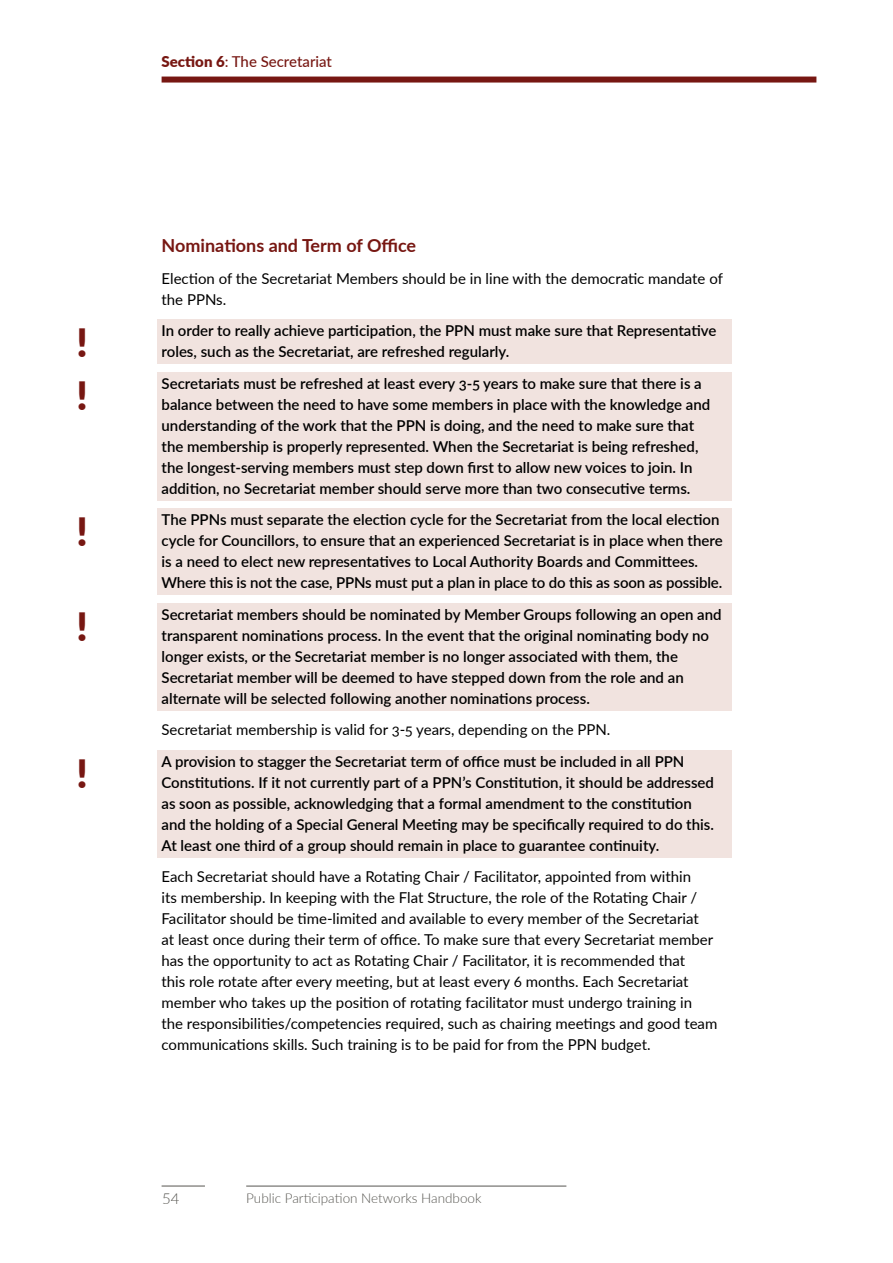
<style>
.page{position:relative;width:893px;height:1263px;background:#fff}
.page>*{position:absolute;margin:0;border:0;box-sizing:border-box;transform-origin:0 0}
.t1{font:900 39px "Lato";color:#771712}
.t2{font:700 18px "Lato";color:#771712}
.t3{font:600 15px/21px "Lato";color:#000}
.t4{font:15px/21px "Lato";color:#000}
.t5{font:500 15px "Lato";color:#771712}
.t6{font:300 15px "Lato";color:#575651}
.t7{font:300 13.5px "Lato";color:#575651}
.s1{font-weight:900}
</style>
<div class="page">
<hr style="left:162px;top:1186px;width:43px;height:1px;background:#575651">
<hr style="left:246px;top:1186px;width:320px;height:1px;background:#575651">
<div style="left:162px;top:77px;width:654px;height:6px;background:#771712"></div>
<div style="left:157px;top:320px;width:575px;height:44px;background:#f1e3df"></div>
<div style="left:157px;top:372px;width:575px;height:129px;background:#f1e3df"></div>
<div style="left:157px;top:509px;width:575px;height:86px;background:#f1e3df"></div>
<div style="left:157px;top:603px;width:575px;height:108px;background:#f1e3df"></div>
<div style="left:157px;top:750px;width:575px;height:108px;background:#f1e3df"></div>
<h1 class="t1" style="left:77px;top:313px;width:13px">!</h1>
<h1 class="t1" style="left:77px;top:366px;width:13px">!</h1>
<h1 class="t1" style="left:77px;top:502px;width:13px">!</h1>
<h1 class="t1" style="left:77px;top:597px;width:13px">!</h1>
<h1 class="t1" style="left:77px;top:744px;width:13px">!</h1>
<p class="t5" style="left:162px;top:51px;width:172px"><span class="s1">Section 6</span>: The Secretariat</p>
<p class="t2" style="left:162px;top:232px;width:256px">Nominations and Term of Office</p>
<p class="t4" style="left:162px;top:267px;width:563px">Election of the Secretariat Members should be in line with the democratic mandate of the PPNs.</p>
<p class="t3" style="left:162px;top:319px;width:556px">In order to really achieve participation, the PPN must make sure that Representative roles, such as the Secretariat, are refreshed regularly.</p>
<p class="t3" style="left:162px;top:372px;width:550px">Secretariats must be refreshed at least every 3-5 years to make sure that there is a balance between the need to have some members in place with the knowledge and understanding of the work that the PPN is doing, and the need to make sure that the membership is properly represented. When the Secretariat is being refreshed, the longest-serving members must step down first to allow new voices to join. In addition, no Secretariat member should serve more than two consecutive terms.</p>
<p class="t3" style="left:162px;top:508px;width:563px">The PPNs must separate the election cycle for the Secretariat from the local election cycle for Councillors, to ensure that an experienced Secretariat is in place when there is a need to elect new representatives to Local Authority Boards and Committees.<br>Where this is not the case, PPNs must put a plan in place to do this as soon as possible.</p>
<p class="t3" style="left:161px;top:603px;width:562px">Secretariat members should be nominated by Member Groups following an open and transparent nominations process. In the event that the original nominating body no longer exists, or the Secretariat member is no longer associated with them, the Secretariat member will be deemed to have stepped down from the role and an alternate will be selected following another nominations process.</p>
<p class="t4" style="left:162px;top:718px;width:450px">Secretariat membership is valid for 3-5 years, depending on the PPN.</p>
<p class="t3" style="left:161px;top:750px;width:554px">A provision to stagger the Secretariat term of office must be included in all PPN Constitutions. If it not currently part of a PPN’s Constitution, it should be addressed as soon as possible, acknowledging that a formal amendment to the constitution and the holding of a Special General Meeting may be specifically required to do this.<br>At least one third of a group should remain in place to guarantee continuity.</p>
<p class="t4" style="left:161px;top:865px;width:557px">Each Secretariat should have a Rotating Chair / Facilitator, appointed from within<br>its membership. In keeping with the Flat Structure, the role of the Rotating Chair / Facilitator should be time-limited and available to every member of the Secretariat<br>at least once during their term of office. To make sure that every Secretariat member has the opportunity to act as Rotating Chair / Facilitator, it is recommended that<br>this role rotate after every meeting, but at least every 6 months. Each Secretariat member who takes up the position of rotating facilitator must undergo training in the responsibilities/competencies required, such as chairing meetings and good team communications skills. Such training is to be paid for from the PPN budget.</p>
<p class="t6" style="left:162px;top:1188px;width:19px">54</p>
<p class="t7" style="left:246px;top:1189px;width:237px">Public Participation Networks Handbook</p>
</div>
